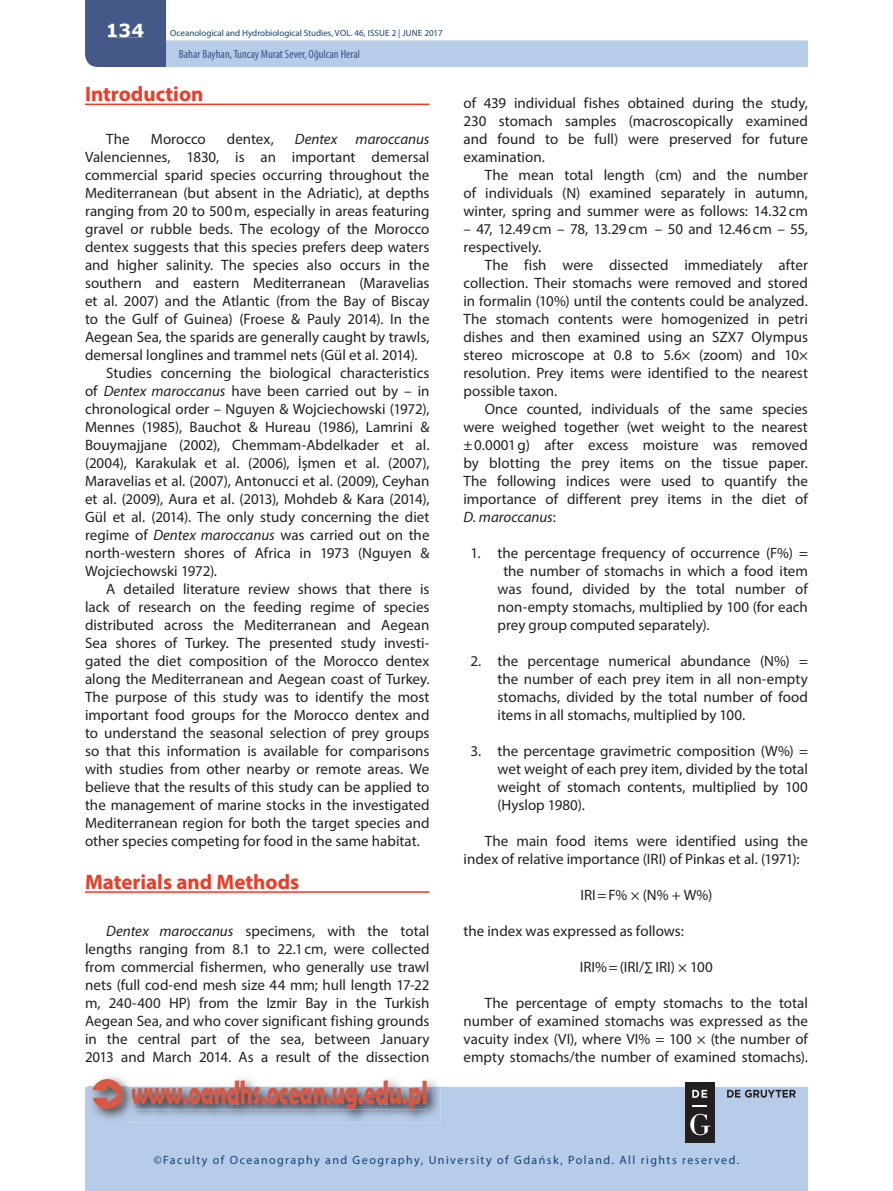
<style>
.page{position:relative;width:893px;height:1191px;background:#fff}
.page>*{position:absolute;margin:0;border:0;box-sizing:border-box;transform-origin:0 0}
.t1{font:700 33.75px "Berlin Sans FB Demi";color:#d95842;scale:.67 1}
.t2{font:700 21px "Myriad Pro";color:#ef3a24}
.t3{font:700 18px "Verdana";color:#fff}
.t4{font:15px/18px "Myriad Pro";color:#231f20;text-align:justify}
.t5{font:italic 15px "Myriad Pro";color:#231f20}
.t6{font:12px "Myriad Pro";letter-spacing:.12em;color:#144176}
.t7{font:condensed 12px "Myriad Pro";color:#395586}
.t8{font:9px "Myriad Pro";color:#144176}
.s1{font-style:italic}
</style>
<div class="page">
<div style="left:85px;top:1086px;width:723px;height:105px;background:#b7cce8"></div>
<svg style="left:85px;top:0;width:723px;height:67px"></svg>
<div style="left:108px;top:24px;width:36px;height:13px;background:#455988"></div>
<div style="left:180px;top:50px;width:179px;height:11px;background:#b7cce8"></div>
<img style="left:88px;top:1086px;width:352px;height:36px">
<img style="left:127px;top:1110px;width:9px;height:12px">
<svg style="left:92px;top:1076px;width:335px;height:34px"></svg>
<div style="left:685px;top:1081px;width:30px;height:61px;background:#231f20"></div>
<svg style="left:692px;top:1105px;width:15px;height:1px"></svg>
<svg style="left:692px;top:1089px;width:15px;height:8px"></svg>
<svg style="left:690px;top:1113px;width:20px;height:22px"></svg>
<svg style="left:727px;top:1089px;width:69px;height:8px"></svg>
<hr style="left:85px;top:104px;width:344px;height:1px;background:#ef3a24">
<hr style="left:85px;top:891px;width:344px;height:1px;background:#ef3a24">
<p class="t3" style="left:106px;top:18px;width:40px">134</p>
<p class="t8" style="left:170px;top:28px;width:274px">Oceanological and Hydrobiological Studies, VOL. 46, ISSUE 2 | JUNE 2017</p>
<p class="t7" style="left:179px;top:47px;width:183px">Bahar Bayhan, Tuncay Murat Sever, Oğulcan Heral</p>
<h2 class="t2" style="left:85px;top:80px;width:120px">Introduction</h2>
<p class="t4" style="left:106px;top:130px;width:25px">The</p>
<p class="t4" style="left:151px;top:130px;width:56px">Morocco</p>
<p class="t4" style="left:227px;top:130px;width:49px">dentex,</p>
<p class="t5" style="left:295px;top:130px;width:136px">Dentex maroccanus</p>
<p class="t4" style="left:85px;top:148px;width:346px">Valenciennes, 1830, is an important demersal</p>
<p class="t4" style="left:85px;top:166px;width:346px">commercial sparid species occurring throughout the</p>
<p class="t4" style="left:85px;top:184px;width:346px">Mediterranean (but absent in the Adriatic), at depths</p>
<p class="t4" style="left:85px;top:202px;width:346px">ranging from 20 to 500 m, especially in areas featuring</p>
<p class="t4" style="left:85px;top:220px;width:346px">gravel or rubble beds. The ecology of the Morocco</p>
<p class="t4" style="left:85px;top:238px;width:346px">dentex suggests that this species prefers deep waters</p>
<p class="t4" style="left:85px;top:256px;width:346px">and higher salinity. The species also occurs in the</p>
<p class="t4" style="left:85px;top:274px;width:346px">southern and eastern Mediterranean (Maravelias</p>
<p class="t4" style="left:85px;top:292px;width:346px">et al. 2007) and the Atlantic (from the Bay of Biscay</p>
<p class="t4" style="left:85px;top:310px;width:346px">to the Gulf of Guinea) (Froese &amp; Pauly 2014). In the</p>
<p class="t4" style="left:85px;top:328px;width:346px">Aegean Sea, the sparids are generally caught by trawls,</p>
<p class="t4" style="left:85px;top:346px;width:334px">demersal longlines and trammel nets (Gül et al. 2014).</p>
<p class="t4" style="left:106px;top:364px;width:325px">Studies concerning the biological characteristics</p>
<p class="t4" style="left:85px;top:382px;width:346px">of <span class="s1">Dentex maroccanus</span> have been carried out by – in</p>
<p class="t4" style="left:85px;top:400px;width:346px">chronological order – Nguyen &amp; Wojciechowski (1972),</p>
<p class="t4" style="left:85px;top:418px;width:346px">Mennes (1985), Bauchot &amp; Hureau (1986), Lamrini &amp;</p>
<p class="t4" style="left:85px;top:436px;width:346px">Bouymajjane (2002), Chemmam-Abdelkader et al.</p>
<p class="t4" style="left:85px;top:454px;width:346px">(2004), Karakulak et al. (2006), İşmen et al. (2007),</p>
<p class="t4" style="left:85px;top:472px;width:346px">Maravelias et al. (2007), Antonucci et al. (2009), Ceyhan</p>
<p class="t4" style="left:85px;top:490px;width:346px">et al. (2009), Aura et al. (2013), Mohdeb &amp; Kara (2014),</p>
<p class="t4" style="left:85px;top:508px;width:346px">Gül et al. (2014). The only study concerning the diet</p>
<p class="t4" style="left:85px;top:526px;width:346px">regime of <span class="s1">Dentex maroccanus</span> was carried out on the</p>
<p class="t4" style="left:85px;top:544px;width:346px">north-western shores of Africa in 1973 (Nguyen &amp;</p>
<p class="t4" style="left:85px;top:562px;width:133px">Wojciechowski 1972).</p>
<p class="t4" style="left:106px;top:580px;width:325px">A detailed literature review shows that there is</p>
<p class="t4" style="left:85px;top:598px;width:346px">lack of research on the feeding regime of species</p>
<p class="t4" style="left:85px;top:616px;width:346px">distributed across the Mediterranean and Aegean</p>
<p class="t4" style="left:85px;top:634px;width:346px">Sea shores of Turkey. The presented study investi-</p>
<p class="t4" style="left:85px;top:652px;width:346px">gated the diet composition of the Morocco dentex</p>
<p class="t4" style="left:85px;top:670px;width:346px">along the Mediterranean and Aegean coast of Turkey.</p>
<p class="t4" style="left:85px;top:688px;width:346px">The purpose of this study was to identify the most</p>
<p class="t4" style="left:85px;top:706px;width:346px">important food groups for the Morocco dentex and</p>
<p class="t4" style="left:85px;top:724px;width:346px">to understand the seasonal selection of prey groups</p>
<p class="t4" style="left:85px;top:742px;width:346px">so that this information is available for comparisons</p>
<p class="t4" style="left:85px;top:760px;width:346px">with studies from other nearby or remote areas. We</p>
<p class="t4" style="left:85px;top:778px;width:346px">believe that the results of this study can be applied to</p>
<p class="t4" style="left:85px;top:796px;width:346px">the management of marine stocks in the investigated</p>
<p class="t4" style="left:85px;top:814px;width:346px">Mediterranean region for both the target species and</p>
<p class="t4" style="left:85px;top:832px;width:336px">other species competing for food in the same habitat.</p>
<h2 class="t2" style="left:85px;top:867px;width:216px">Materials and Methods</h2>
<p class="t4" style="left:85px;top:922px;width:346px;text-indent:21px"><span class="s1">Dentex maroccanus</span> specimens, with the total lengths ranging from 8.1 to 22.1 cm, were collected from commercial fishermen, who generally use trawl nets (full cod-end mesh size 44 mm; hull length 17-22 m, 240-400 HP) from the Izmir Bay in the Turkish Aegean Sea, and who cover significant fishing grounds in the central part of the sea, between January 2013 and March 2014. As a result of the dissection</p>
<h1 class="t1" style="left:131px;top:1073px;width:444px">www.oandhs.ocean.ug.edu.pl</h1>
<p class="t4" style="left:463px;top:94px;width:346px">of 439 individual fishes obtained during the study, 230 stomach samples (macroscopically examined and found to be full) were preserved for future examination.</p>
<p class="t4" style="left:463px;top:166px;width:346px;text-indent:21px">The mean total length (cm) and the number of individuals (N) examined separately in autumn, winter, spring and summer were as follows: 14.32 cm</p>
<p class="t4" style="left:463px;top:220px;width:346px">– 47, 12.49 cm – 78, 13.29 cm – 50 and 12.46 cm – 55, respectively.</p>
<p class="t4" style="left:463px;top:256px;width:346px;text-indent:21px">The fish were dissected immediately after collection. Their stomachs were removed and stored in formalin (10%) until the contents could be analyzed.<br>The stomach contents were homogenized in petri dishes and then examined using an SZX7 Olympus stereo microscope at 0.8 to 5.6× (zoom) and 10× resolution. Prey items were identified to the nearest possible taxon.</p>
<p class="t4" style="left:463px;top:400px;width:346px;text-indent:21px">Once counted, individuals of the same species were weighed together (wet weight to the nearest ± 0.0001 g) after excess moisture was removed by blotting the prey items on the tissue paper.<br>The following indices were used to quantify the importance of different prey items in the diet of <span class="s1">D. maroccanus</span>:</p>
<p class="t4" style="left:470px;top:544px;width:339px">1. the percentage frequency of occurrence (F%) =</p>
<p class="t4" style="left:503px;top:562px;width:306px">the number of stomachs in which a food item</p>
<p class="t4" style="left:497px;top:580px;width:312px">was found, divided by the total number of</p>
<p class="t4" style="left:497px;top:598px;width:312px">non-empty stomachs, multiplied by 100 (for each</p>
<p class="t4" style="left:497px;top:616px;width:214px">prey group computed separately).</p>
<p class="t4" style="left:497px;top:652px;width:312px;text-indent:-27px">2. the percentage numerical abundance (N%) = the number of each prey item in all non-empty stomachs, divided by the total number of food items in all stomachs, multiplied by 100.</p>
<p class="t4" style="left:497px;top:742px;width:312px;text-indent:-27px">3. the percentage gravimetric composition (W%) = wet weight of each prey item, divided by the total weight of stomach contents, multiplied by 100 (Hyslop 1980).</p>
<p class="t4" style="left:463px;top:832px;width:346px;text-indent:21px">The main food items were identified using the index of relative importance (IRI) of Pinkas et al. (1971):</p>
<p class="t4" style="left:580px;top:886px;width:133px">IRI = F% × (N% + W%)</p>
<p class="t4" style="left:463px;top:922px;width:222px">the index was expressed as follows:</p>
<p class="t4" style="left:580px;top:958px;width:135px">IRI% = (IRI/∑ IRI) × 100</p>
<p class="t4" style="left:464px;top:994px;width:346px;text-indent:21px">The percentage of empty stomachs to the total number of examined stomachs was expressed as the vacuity index (VI), where VI% = 100 × (the number of empty stomachs/the number of examined stomachs).</p>
<p class="t6" style="left:154px;top:1152px;width:587px">©Faculty of Oceanography and Geography, University of Gdańsk, Poland. All rights reserved.</p>
</div>
